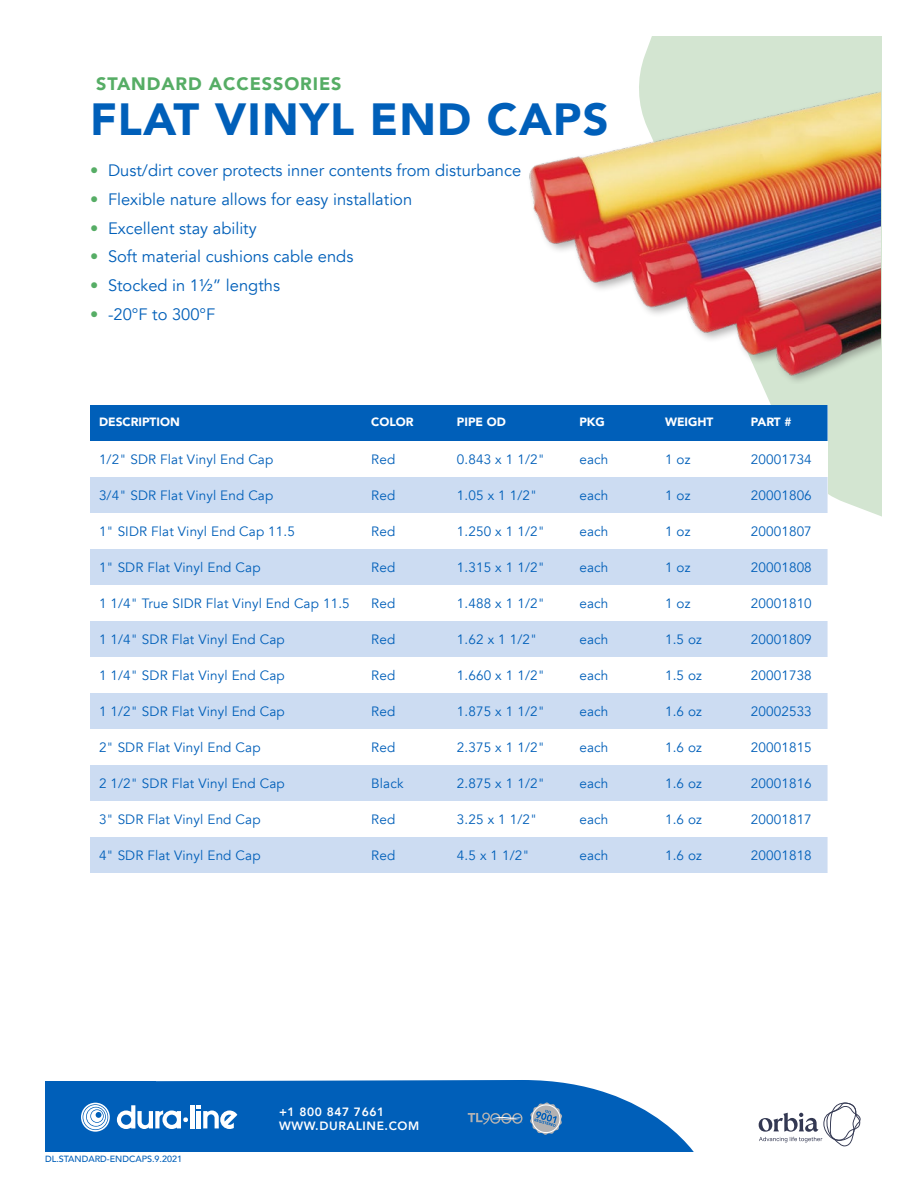
<style>
.page{position:relative;width:918px;height:1188px;background:#fff}
.page>*{position:absolute;margin:0;border:0;box-sizing:border-box;transform-origin:0 0}
.H1_Product_Name_Oran{font:900 45px "Avenir";letter-spacing:.025em;color:#005fb9}
.Category_Green_Stand{font:900 18px "Avenir";letter-spacing:.05em;color:#56ad65}
.t1{font:16.5px "Avenir";color:#005fb9}
.Table_Body{font:13.5px "Avenir";letter-spacing:.01em;color:#005fb9}
.Table_Column_H2_Hori{font:900 12px "Avenir";color:#fff}
.t2{font:800 12px/14.4px "Avenir";letter-spacing:.05em;color:#fff}
.t3{font:500 9px "Avenir";color:#005fb9}
.s1{color:#56ad65}
</style>
<div class="page">
<svg style="left:639px;top:37px;width:242px;height:479px;fill:#d3e5d1"></svg>
<img style="left:529px;top:81px;width:352px;height:302px">
<div style="left:90px;top:405px;width:738px;height:468px;background:#fff"></div>
<div style="left:90px;top:405px;width:738px;height:36px;background:#005fb9"></div>
<svg style="left:90px;top:477px;width:738px;height:396px;fill:#ccdcf2"></svg>
<svg style="left:90px;top:1080px;width:603px;height:71px;background:#1b70c0"></svg>
<svg style="left:759px;top:1103px;width:102px;height:43px"></svg>
<svg style="left:45px;top:1082px;width:111px;height:99px;fill:#005fb9"></svg>
<svg style="left:468px;top:1113px;width:55px;height:12px"></svg>
<svg style="left:530px;top:1102px;width:32px;height:33px"></svg>
<svg style="left:81px;top:1103px;width:29px;height:29px"></svg>
<hr style="left:190px;top:1105px;width:4px;height:23px;background:#fff">
<svg style="left:117px;top:1105px;width:71px;height:24px"></svg>
<svg style="left:197px;top:1105px;width:40px;height:24px"></svg>
<p class="Category_Green_Stand" style="left:96px;top:68px;width:247px">STANDARD ACCESSORIES</p>
<p class="H1_Product_Name_Oran" style="left:90px;top:81px;width:520px">FLAT VINYL END CAPS</p>
<p class="t1" style="left:90px;top:160px;width:433px"><span class="s1">•</span> Dust/dirt cover protects inner contents from disturbance</p>
<p class="t1" style="left:90px;top:189px;width:324px"><span class="s1">•</span> Flexible nature allows for easy installation</p>
<p class="t1" style="left:90px;top:218px;width:168px"><span class="s1">•</span> Excellent stay ability</p>
<p class="t1" style="left:90px;top:247px;width:265px"><span class="s1">•</span> Soft material cushions cable ends</p>
<p class="t1" style="left:90px;top:276px;width:192px"><span class="s1">•</span> Stocked in 1½” lengths</p>
<p class="t1" style="left:90px;top:304px;width:127px"><span class="s1">•</span> -20°F to 300°F</p>
<p class="Table_Column_H2_Hori" style="left:99px;top:412px;width:82px">DESCRIPTION</p>
<p class="Table_Column_H2_Hori" style="left:371px;top:412px;width:44px">COLOR</p>
<p class="Table_Column_H2_Hori" style="left:457px;top:412px;width:50px">PIPE OD</p>
<p class="Table_Column_H2_Hori" style="left:579px;top:412px;width:27px">PKG</p>
<p class="Table_Column_H2_Hori" style="left:665px;top:412px;width:50px">WEIGHT</p>
<p class="Table_Column_H2_Hori" style="left:751px;top:412px;width:42px">PART #</p>
<p class="Table_Body" style="left:99px;top:452px;width:176px">1/2" SDR Flat Vinyl End Cap</p>
<p class="Table_Body" style="left:371px;top:452px;width:26px">Red</p>
<p class="Table_Body" style="left:457px;top:452px;width:89px">0.843 x 1 1/2"</p>
<p class="Table_Body" style="left:579px;top:452px;width:30px">each</p>
<p class="Table_Body" style="left:665px;top:452px;width:27px">1 oz</p>
<p class="Table_Body" style="left:751px;top:452px;width:62px">20001734</p>
<p class="Table_Body" style="left:99px;top:488px;width:176px">3/4" SDR Flat Vinyl End Cap</p>
<p class="Table_Body" style="left:371px;top:488px;width:26px">Red</p>
<p class="Table_Body" style="left:457px;top:488px;width:82px">1.05 x 1 1/2"</p>
<p class="Table_Body" style="left:579px;top:488px;width:30px">each</p>
<p class="Table_Body" style="left:665px;top:488px;width:27px">1 oz</p>
<p class="Table_Body" style="left:751px;top:488px;width:62px">20001806</p>
<p class="Table_Body" style="left:99px;top:524px;width:198px">1" SIDR Flat Vinyl End Cap 11.5</p>
<p class="Table_Body" style="left:371px;top:524px;width:26px">Red</p>
<p class="Table_Body" style="left:457px;top:524px;width:89px">1.250 x 1 1/2"</p>
<p class="Table_Body" style="left:579px;top:524px;width:30px">each</p>
<p class="Table_Body" style="left:665px;top:524px;width:27px">1 oz</p>
<p class="Table_Body" style="left:751px;top:524px;width:62px">20001807</p>
<p class="Table_Body" style="left:99px;top:560px;width:163px">1" SDR Flat Vinyl End Cap</p>
<p class="Table_Body" style="left:371px;top:560px;width:26px">Red</p>
<p class="Table_Body" style="left:457px;top:560px;width:89px">1.315 x 1 1/2"</p>
<p class="Table_Body" style="left:579px;top:560px;width:30px">each</p>
<p class="Table_Body" style="left:665px;top:560px;width:27px">1 oz</p>
<p class="Table_Body" style="left:751px;top:560px;width:62px">20001808</p>
<p class="Table_Body" style="left:99px;top:596px;width:252px">1 1/4" True SIDR Flat Vinyl End Cap 11.5</p>
<p class="Table_Body" style="left:371px;top:596px;width:26px">Red</p>
<p class="Table_Body" style="left:457px;top:596px;width:89px">1.488 x 1 1/2"</p>
<p class="Table_Body" style="left:579px;top:596px;width:30px">each</p>
<p class="Table_Body" style="left:665px;top:596px;width:27px">1 oz</p>
<p class="Table_Body" style="left:751px;top:596px;width:62px">20001810</p>
<p class="Table_Body" style="left:99px;top:632px;width:187px">1 1/4" SDR Flat Vinyl End Cap</p>
<p class="Table_Body" style="left:371px;top:632px;width:26px">Red</p>
<p class="Table_Body" style="left:457px;top:632px;width:82px">1.62 x 1 1/2"</p>
<p class="Table_Body" style="left:579px;top:632px;width:30px">each</p>
<p class="Table_Body" style="left:665px;top:632px;width:38px">1.5 oz</p>
<p class="Table_Body" style="left:751px;top:632px;width:62px">20001809</p>
<p class="Table_Body" style="left:99px;top:668px;width:187px">1 1/4" SDR Flat Vinyl End Cap</p>
<p class="Table_Body" style="left:371px;top:668px;width:26px">Red</p>
<p class="Table_Body" style="left:457px;top:668px;width:89px">1.660 x 1 1/2"</p>
<p class="Table_Body" style="left:579px;top:668px;width:30px">each</p>
<p class="Table_Body" style="left:665px;top:668px;width:38px">1.5 oz</p>
<p class="Table_Body" style="left:751px;top:668px;width:62px">20001738</p>
<p class="Table_Body" style="left:99px;top:704px;width:187px">1 1/2" SDR Flat Vinyl End Cap</p>
<p class="Table_Body" style="left:371px;top:704px;width:26px">Red</p>
<p class="Table_Body" style="left:457px;top:704px;width:89px">1.875 x 1 1/2"</p>
<p class="Table_Body" style="left:579px;top:704px;width:30px">each</p>
<p class="Table_Body" style="left:665px;top:704px;width:38px">1.6 oz</p>
<p class="Table_Body" style="left:751px;top:704px;width:62px">20002533</p>
<p class="Table_Body" style="left:99px;top:740px;width:163px">2" SDR Flat Vinyl End Cap</p>
<p class="Table_Body" style="left:371px;top:740px;width:26px">Red</p>
<p class="Table_Body" style="left:457px;top:740px;width:89px">2.375 x 1 1/2"</p>
<p class="Table_Body" style="left:579px;top:740px;width:30px">each</p>
<p class="Table_Body" style="left:665px;top:740px;width:38px">1.6 oz</p>
<p class="Table_Body" style="left:751px;top:740px;width:62px">20001815</p>
<p class="Table_Body" style="left:99px;top:776px;width:187px">2 1/2" SDR Flat Vinyl End Cap</p>
<p class="Table_Body" style="left:371px;top:776px;width:34px">Black</p>
<p class="Table_Body" style="left:457px;top:776px;width:89px">2.875 x 1 1/2"</p>
<p class="Table_Body" style="left:579px;top:776px;width:30px">each</p>
<p class="Table_Body" style="left:665px;top:776px;width:38px">1.6 oz</p>
<p class="Table_Body" style="left:751px;top:776px;width:62px">20001816</p>
<p class="Table_Body" style="left:99px;top:812px;width:163px">3" SDR Flat Vinyl End Cap</p>
<p class="Table_Body" style="left:371px;top:812px;width:26px">Red</p>
<p class="Table_Body" style="left:457px;top:812px;width:82px">3.25 x 1 1/2"</p>
<p class="Table_Body" style="left:579px;top:812px;width:30px">each</p>
<p class="Table_Body" style="left:665px;top:812px;width:38px">1.6 oz</p>
<p class="Table_Body" style="left:751px;top:812px;width:62px">20001817</p>
<p class="Table_Body" style="left:99px;top:848px;width:163px">4" SDR Flat Vinyl End Cap</p>
<p class="Table_Body" style="left:371px;top:848px;width:26px">Red</p>
<p class="Table_Body" style="left:457px;top:848px;width:74px">4.5 x 1 1/2"</p>
<p class="Table_Body" style="left:579px;top:848px;width:30px">each</p>
<p class="Table_Body" style="left:665px;top:848px;width:38px">1.6 oz</p>
<p class="Table_Body" style="left:751px;top:848px;width:62px">20001818</p>
<p class="t3" style="left:45px;top:1151px;width:139px">DL.STANDARD-ENDCAPS.9.2021</p>
<p class="t2" style="left:279px;top:1105px;width:142px">+1 800 847 7661<br>WWW.DURALINE.COM</p>
</div>
